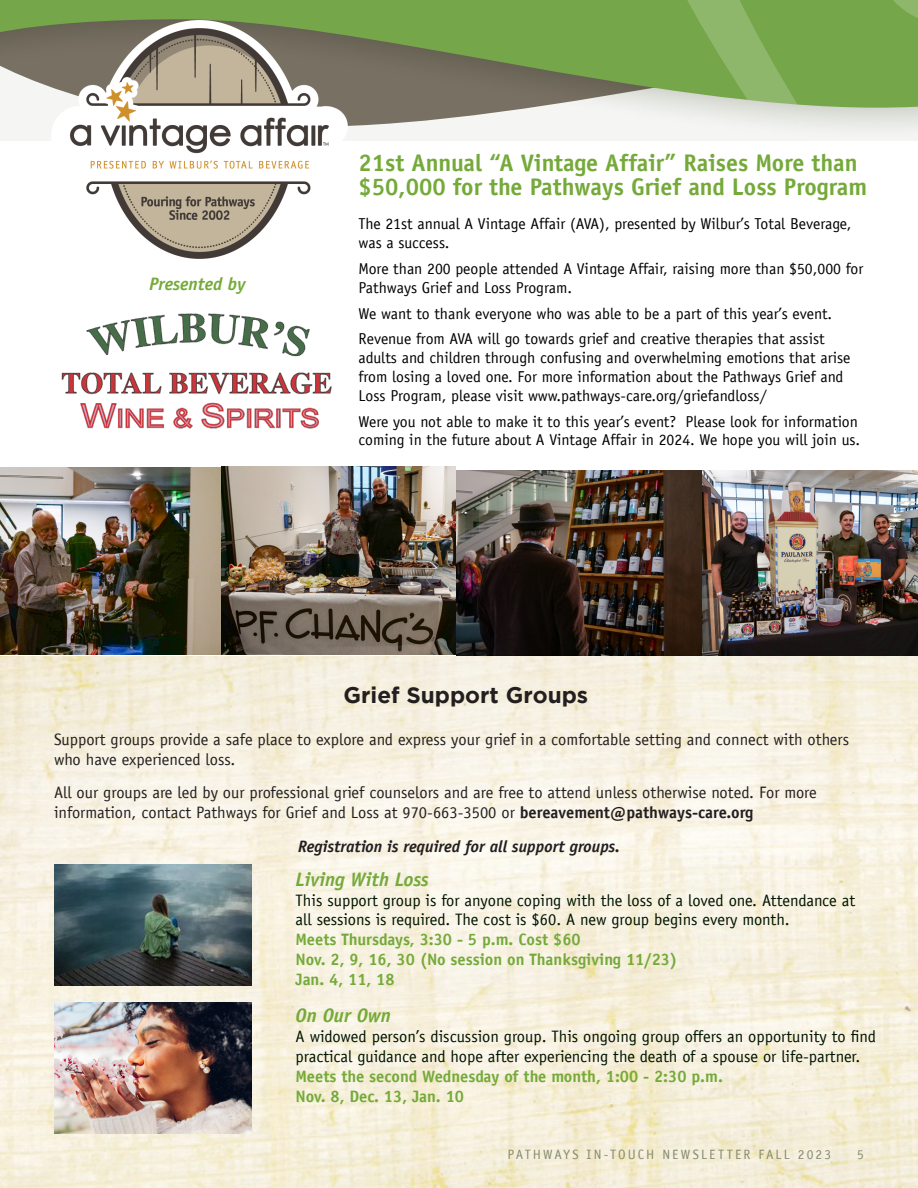
<style>
.page{position:relative;width:918px;height:1188px;background:#fff}
.page>*{position:absolute;margin:0;border:0;box-sizing:border-box;transform-origin:0 0}
.t1{font:700 24px/24px "Officina Sans LT";color:#75aa3a}
.t2{font:700 22.5px "Gotham";color:#231f20}
.t3{font:italic 700 19.5px "Officina Sans LT";color:#75aa3a}
.t4{font:italic 700 18px "Officina Sans LT";color:#75aa3a}
.t5{font:16.5px/19.8px "Officina Sans LT";color:#231f20}
.t6{font:16.5px/19.8px "Officina Sans LT";color:#001400}
.t7{font:700 16.5px "Officina Sans LT";color:#75aa3a}
.t8{font:italic 700 16.5px "Officina Sans LT";color:#231f20}
.t9{font:15.75px/18.9px "Officina Sans LT";color:#000}
.t10{font:13.5px "Officina Sans LT";letter-spacing:.155em;color:#878b6e}
.s1{font-weight:700}
</style>
<div class="page">
<img style="left:0;top:467px;width:455px;height:187px">
<img style="left:457px;top:471px;width:461px;height:184px">
<img style="left:0;top:656px;width:918px;height:532px">
<svg style="left:0;top:108px;width:918px;height:33px;fill:#f5f6f4"></svg>
<svg style="left:279px;top:0;width:357px;height:108px;background:#779156"></svg>
<svg style="left:0;top:0;width:279px;height:108px"></svg>
<svg style="left:636px;top:0;width:282px;height:108px;background:#80ad59"></svg>
<img style="left:52px;top:21px;width:295px;height:238px">
<img style="left:61px;top:313px;width:271px;height:116px">
<img style="left:54px;top:864px;width:198px;height:121px">
<img style="left:54px;top:1002px;width:198px;height:132px">
<p class="t4" style="left:149px;top:273px;width:98px">Presented by</p>
<p class="t1" style="left:359px;top:151px;width:510px">21st Annual “A Vintage Affair” Raises More than $50,000 for the Pathways Grief and Loss Program</p>
<p class="t9" style="left:359px;top:215px;width:494px">The 21st annual A Vintage Affair (AVA), presented by Wilbur’s Total Beverage, was a success.</p>
<p class="t9" style="left:359px;top:259px;width:506px">More than 200 people attended A Vintage Affair, raising more than $50,000 for<br>Pathways Grief and Loss Program.</p>
<p class="t9" style="left:359px;top:304px;width:475px">We want to thank everyone who was able to be a part of this year’s event.</p>
<p class="t9" style="left:359px;top:329px;width:493px">Revenue from AVA will go towards grief and creative therapies that assist adults and children through confusing and overwhelming emotions that arise from losing a loved one. For more information about the Pathways Grief and Loss Program, please visit www.pathways-care.org/griefandloss/</p>
<p class="t9" style="left:359px;top:412px;width:503px">Were you not able to make it to this year’s event? Please look for information coming in the future about A Vintage Affair in 2024. We hope you will join us.</p>
<p class="t2" style="left:344px;top:683px;width:246px">Grief Support Groups</p>
<p class="t5" style="left:54px;top:730px;width:797px">Support groups provide a safe place to explore and express your grief in a comfortable setting and connect with others who have experienced loss.</p>
<p class="t5" style="left:54px;top:783px;width:764px">All our groups are led by our professional grief counselors and are free to attend unless otherwise noted. For more information, contact Pathways for Grief and Loss at 970-663-3500 or <span class="s1">bereavement@pathways-care.org</span></p>
<p class="t8" style="left:298px;top:836px;width:323px">Registration is required for all support groups.</p>
<p class="t3" style="left:296px;top:867px;width:135px">Living With Loss</p>
<p class="t6" style="left:296px;top:890px;width:561px">This support group is for anyone coping with the loss of a loved one. Attendance at all sessions is required. The cost is $60. A new group begins every month.</p>
<p class="t7" style="left:296px;top:929px;width:287px">Meets Thursdays, 3:30 - 5 p.m. Cost $60</p>
<p class="t7" style="left:296px;top:949px;width:383px">Nov. 2, 9, 16, 30 (No session on Thanksgiving 11/23)</p>
<p class="t7" style="left:296px;top:969px;width:101px">Jan. 4, 11, 18</p>
<p class="t3" style="left:296px;top:1004px;width:97px">On Our Own</p>
<p class="t6" style="left:296px;top:1027px;width:582px">A widowed person’s discussion group. This ongoing group offers an opportunity to find practical guidance and hope after experiencing the death of a spouse or life-partner.</p>
<p class="t7" style="left:296px;top:1066px;width:429px">Meets the second Wednesday of the month, 1:00 - 2:30 p.m.</p>
<p class="t7" style="left:296px;top:1086px;width:170px">Nov. 8, Dec. 13, Jan. 10</p>
<p class="t10" style="left:507px;top:1146px;width:325px">PATHWAYS IN-TOUCH NEWSLETTER FALL 2023</p>
<p class="t10" style="left:857px;top:1146px;width:8px">5</p>
</div>
